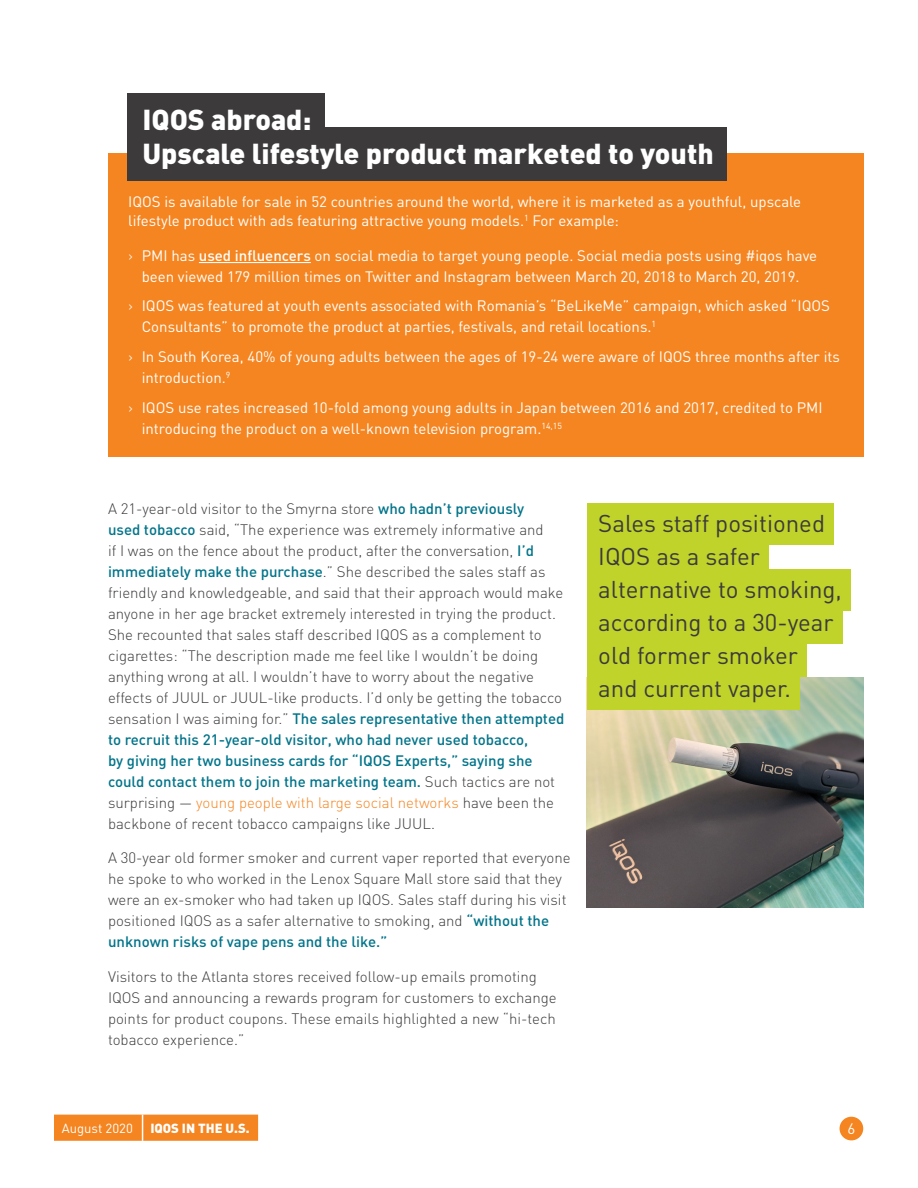
<style>
.page{position:relative;width:918px;height:1188px;background:#fff}
.page>*{position:absolute;margin:0;border:0;box-sizing:border-box;transform-origin:0 0}
.Callout{font:900 28.5px "DIN";color:#fff}
.Callout-2{font:24px "DIN";color:#3c3a3b}
.Body{font:300 15px/21px "DIN";color:#3c3a3b}
.Sidebar_Body{font:15px/21px "DIN";color:#fff}
.t1{font:900 13.05px "DIN";color:#fff}
.t2{font:13.05px "DIN";color:#fff}
.s1{font-weight:300}
.s2{font-weight:500}
.s3{font-weight:500;color:#00748a}
.s4{color:#f58520}
</style>
<div class="page">
<div style="left:840px;top:1117px;width:23px;height:23px;background:#f58520;border-radius:50%"></div>
<div style="left:54px;top:1115px;width:204px;height:26px;background:#f58520"></div>
<div style="left:108px;top:153px;width:756px;height:304px;background:#f58520"></div>
<hr style="left:199px;top:262px;width:112px;height:1px;background:#fff">
<div style="left:127px;top:93px;width:197px;height:54px;background:#3c3a3b"></div>
<div style="left:127px;top:127px;width:599px;height:54px;background:#3c3a3b"></div>
<img style="left:587px;top:677px;width:277px;height:231px">
<div style="left:588px;top:503px;width:246px;height:42px;background:#c0d32b"></div>
<div style="left:588px;top:536px;width:181px;height:42px;background:#c0d32b"></div>
<div style="left:588px;top:569px;width:263px;height:42px;background:#c0d32b"></div>
<div style="left:588px;top:602px;width:255px;height:42px;background:#c0d32b"></div>
<div style="left:588px;top:635px;width:219px;height:42px;background:#c0d32b"></div>
<div style="left:588px;top:668px;width:212px;height:42px;background:#c0d32b"></div>
<p class="Callout" style="left:142px;top:100px;width:171px">IQOS abroad:</p>
<p class="Callout" style="left:142px;top:134px;width:573px">Upscale lifestyle product marketed to youth</p>
<p class="Sidebar_Body" style="left:128px;top:191px;width:675px;line-height:19.5px">IQOS is available for sale in 52 countries around the world, where it is marketed as a youthful, upscale lifestyle product with ads featuring attractive young models.<sup>1</sup> For example:</p>
<p class="Sidebar_Body" style="left:128px;top:244px;width:691px;text-align:center"><span class="s1">›</span> PMI has <span class="s2">used influencers</span> on social media to target young people. Social media posts using #iqos have been viewed 179 million times on Twitter and Instagram between March 20, 2018 to March 20, 2019.</p>
<p class="Sidebar_Body" style="left:142px;top:295px;width:690px;text-indent:-14px"><span class="s1">›</span> IQOS was featured at youth events associated with Romania’s “BeLikeMe” campaign, which asked “IQOS<br>Consultants” to promote the product at parties, festivals, and retail locations.<sup>1</sup></p>
<p class="Sidebar_Body" style="left:142px;top:346px;width:700px;text-indent:-14px"><span class="s1">›</span> In South Korea, 40% of young adults between the ages of 19-24 were aware of IQOS three months after its introduction.<sup>9</sup></p>
<p class="Sidebar_Body" style="left:142px;top:397px;width:682px;text-indent:-14px"><span class="s1">›</span> IQOS use rates increased 10-fold among young adults in Japan between 2016 and 2017, credited to PMI introducing the product on a well-known television program.<sup>14,15</sup></p>
<p class="Body" style="left:108px;top:497px;width:458px">A 21-year-old visitor to the Smyrna store <span class="s3">who hadn’t previously<br>used tobacco</span> said, “The experience was extremely informative and<br>if I was on the fence about the product, after the conversation, <span class="s3">I’d immediately make the purchase</span>.” She described the sales staff as friendly and knowledgeable, and said that their approach would make anyone in her age bracket extremely interested in trying the product.<br>She recounted that sales staff described IQOS as a complement to cigarettes: “The description made me feel like I wouldn’t be doing anything wrong at all. I wouldn’t have to worry about the negative effects of JUUL or JUUL-like products. I’d only be getting the tobacco sensation I was aiming for.” <span class="s3">The sales representative then attempted to recruit this 21-year-old visitor, who had never used tobacco,<br>by giving her two business cards for “IQOS Experts,” saying she could contact them to join the marketing team.</span> Such tactics are not surprising — <span class="s4">young people with large social networks</span> have been the backbone of recent tobacco campaigns like JUUL.</p>
<p class="Body" style="left:108px;top:847px;width:464px">A 30-year old former smoker and current vaper reported that everyone he spoke to who worked in the Lenox Square Mall store said that they were an ex-smoker who had taken up IQOS. Sales staff during his visit positioned IQOS as a safer alternative to smoking, and <span class="s3">“without the unknown risks of vape pens and the like.”</span></p>
<p class="Body" style="left:108px;top:965px;width:450px">Visitors to the Atlanta stores received follow-up emails promoting IQOS and announcing a rewards program for customers to exchange points for product coupons. These emails highlighted a new “hi-tech tobacco experience.”</p>
<p class="Callout-2" style="left:598px;top:508px;width:228px">Sales staff positioned</p>
<p class="Callout-2" style="left:598px;top:541px;width:163px">IQOS as a safer</p>
<p class="Callout-2" style="left:598px;top:574px;width:245px">alternative to smoking,</p>
<p class="Callout-2" style="left:598px;top:607px;width:237px">according to a 30-year</p>
<p class="Callout-2" style="left:598px;top:640px;width:201px">old former smoker</p>
<p class="Callout-2" style="left:598px;top:673px;width:194px">and current vaper.</p>
<p class="t2" style="left:62px;top:1120px;width:73px">August 2020</p>
<p class="t1" style="left:150px;top:1120px;width:101px">IQOS IN THE U.S.</p>
<p class="Sidebar_Body" style="left:847px;top:1118px;width:9px">6</p>
</div>
